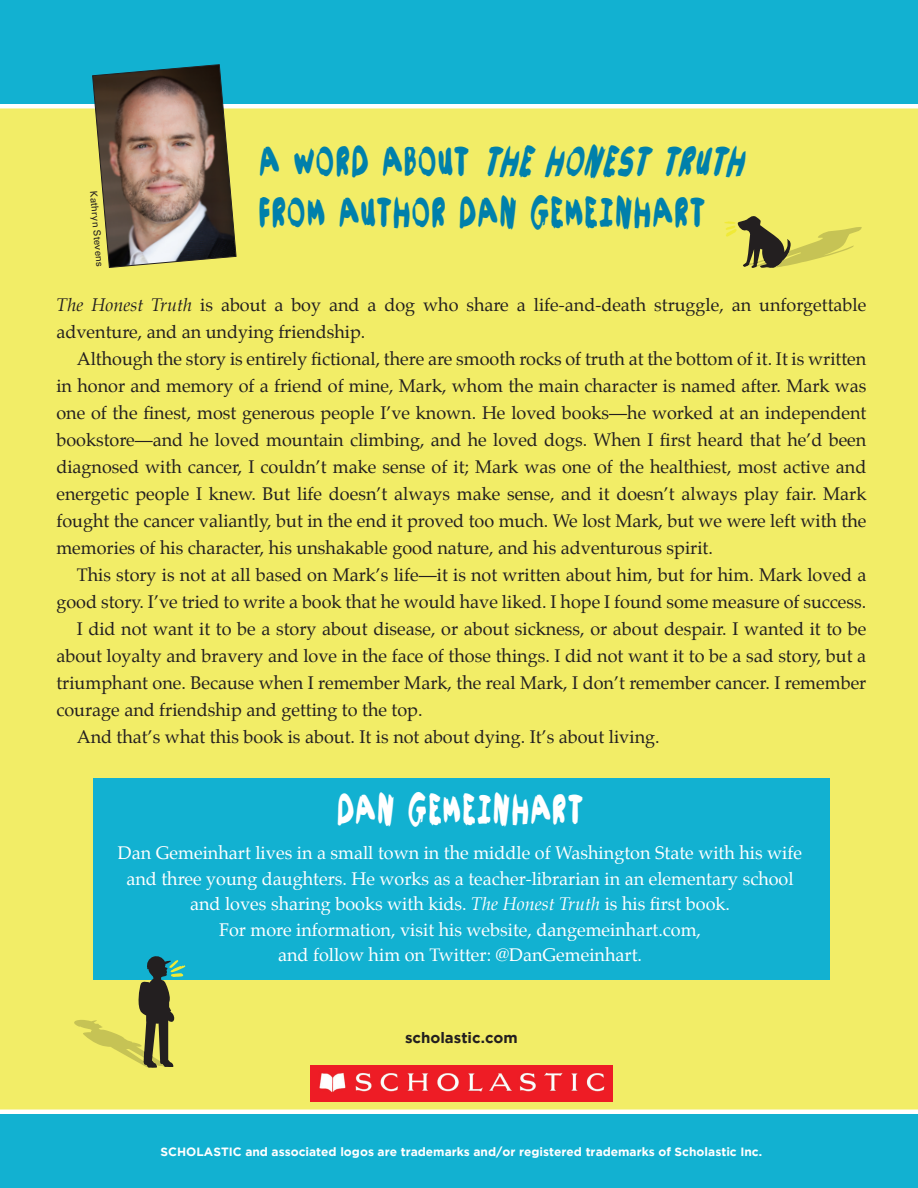
<style>
.page{position:relative;width:918px;height:1188px;background:#f2ed67}
.page>*{position:absolute;margin:0;border:0;box-sizing:border-box;transform-origin:0 0}
.t1{font:42px/50.4px "Childs Play Age Nine OT";letter-spacing:.065em;color:#0080ab;scale:.5 1}
.t2{font:42px "Childs Play Age Nine OT";letter-spacing:.065em;color:#fff;scale:.5 1}
.t3{font:18px/27px "Palatino";color:#231f20;text-align:justify}
.t4{font:18px/25.5px "Palatino";color:#fff;text-align:center}
.t5{font:700 15px "Gotham";color:#231f20}
.t6{font:700 12px "Gotham";color:#fff}
.t7{font:9.75px "Univers LT Std";color:#231f20}
.s1{font-style:italic}
</style>
<div class="page">
<svg style="left:0;top:103px;width:918px;height:5px;background:#cfeff5"></svg>
<svg style="left:0;top:1110px;width:918px;height:5px;background:#cfeff5"></svg>
<div style="left:0;top:0;width:918px;height:103px;background:#12b1d1"></div>
<img style="left:310px;top:1065px;width:303px;height:37px">
<svg style="left:92px;top:64px;width:145px;height:204px;background:#847963"></svg>
<div style="left:93px;top:779px;width:737px;height:201px;background:#12b1d1"></div>
<div style="left:0;top:1115px;width:918px;height:73px;background:#12b1d1"></div>
<svg style="left:74px;top:956px;width:111px;height:112px"></svg>
<svg style="left:725px;top:216px;width:137px;height:52px"></svg>
<p class="t1" style="left:259px;top:136px;width:995px">A W O R D A B O U T <span class="s1">THEHONESTTRUTH<br></span>FROM AUTHOR DAN GEMEINHART</p>
<p class="t7" style="left:99px;top:191px;width:77px;rotate:85deg">Kathryn Stevens</p>
<p class="t3" style="left:56px;top:291px;width:811px"><span class="s1">The Honest Truth</span> is about a boy and a dog who share a life-and-death struggle, an unforgettable adventure, and an undying friendship.</p>
<p class="t3" style="left:56px;top:345px;width:812px;text-indent:20px">Although the story is entirely fictional, there are smooth rocks of truth at the bottom of it. It is written in honor and memory of a friend of mine, Mark, whom the main character is named after. Mark was one of the finest, most generous people I’ve known. He loved books—he worked at an independent bookstore—and he loved mountain climbing, and he loved dogs. When I first heard that he’d been diagnosed with cancer, I couldn’t make sense of it; Mark was one of the healthiest, most active and energetic people I knew. But life doesn’t always make sense, and it doesn’t always play fair. Mark fought the cancer valiantly, but in the end it proved too much. We lost Mark, but we were left with the memories of his character, his unshakable good nature, and his adventurous spirit.</p>
<p class="t3" style="left:56px;top:561px;width:812px;text-align:right">This story is not at all based on Mark’s life—it is not written about him, but for him. Mark loved a good story. I’ve tried to write a book that he would have liked. I hope I found some measure of success.</p>
<p class="t3" style="left:56px;top:615px;width:812px;text-indent:20px">I did not want it to be a story about disease, or about sickness, or about despair. I wanted it to be about loyalty and bravery and love in the face of those things. I did not want it to be a sad story, but a triumphant one. Because when I remember Mark, the real Mark, I don’t remember cancer. I remember courage and friendship and getting to the top.</p>
<p class="t3" style="left:77px;top:723px;width:585px">And that’s what this book is about. It is not about dying. It’s about living.</p>
<p class="t2" style="left:337px;top:783px;width:494px">DAN GEMEINHART</p>
<p class="t4" style="left:118px;top:840px;width:686px">Dan Gemeinhart lives in a small town in the middle of Washington State with his wife and three young daughters. He works as a teacher-librarian in an elementary school and loves sharing books with kids. <span class="s1">The Honest Truth</span> is his first book.<br>For more information, visit his website, dangemeinhart.com,<br>and follow him on Twitter: @DanGemeinhart.</p>
<p class="t5" style="left:405px;top:1029px;width:114px">scholastic.com</p>
<p class="t6" style="left:161px;top:1144px;width:603px">SCHOLASTIC and associated logos are trademarks and/or registered trademarks of Scholastic Inc.</p>
</div>
